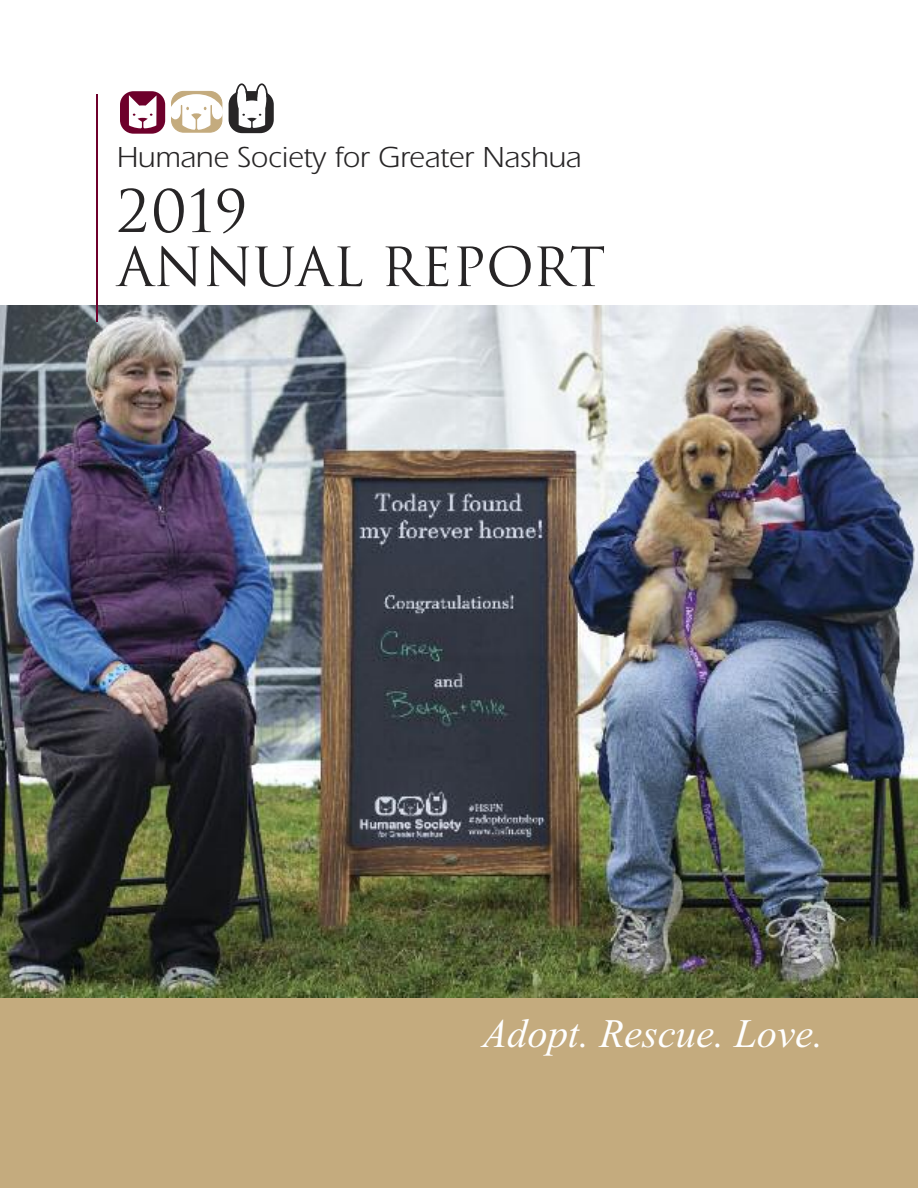
<style>
.page{position:relative;width:918px;height:1188px;background:#fff}
.page>*{position:absolute;margin:0;border:0;box-sizing:border-box;transform-origin:0 0}
.t1{font:57px "Trajan";color:#272526}
.t2{font:52.5px "Trajan";color:#272526}
.t3{font:italic 40.5px "Times New Roman";color:#fff}
.t4{font:30px "Itc Eras";color:#272526}
</style>
<div class="page">
<div style="left:0;top:779px;width:918px;height:409px;background:#c4ab7e"></div>
<img style="left:0;top:305px;width:918px;height:692px">
<hr style="left:96px;top:94px;width:1px;height:227px;background:#6e002b">
<div style="left:230px;top:92px;width:42px;height:40px;background:#272526;border-radius:12px"></div>
<div style="left:229px;top:91px;width:45px;height:42px;border:3px solid #272526;border-radius:12px"></div>
<div style="left:121px;top:93px;width:43px;height:39px;background:#6e002b;border-radius:12px"></div>
<div style="left:120px;top:91px;width:45px;height:43px;border:3px solid #6e002b;border-radius:12px"></div>
<div style="left:172px;top:91px;width:50px;height:41px;background:#c4ab7e;border-radius:12px"></div>
<div style="left:171px;top:91px;width:51px;height:42px;border:1px solid #c4ab7e;border-radius:12px"></div>
<svg style="left:171px;top:94px;width:52px;height:36px"></svg>
<svg style="left:129px;top:95px;width:28px;height:33px"></svg>
<svg style="left:235px;top:84px;width:34px;height:44px"></svg>
<p class="t4" style="left:117px;top:147px;width:466px">Humane Society for Greater Nashua</p>
<h1 class="t1" style="left:117px;top:179px;width:132px">2019</h1>
<h2 class="t2" style="left:117px;top:237px;width:490px">ANNUAL REPORT</h2>
<h3 class="t3" style="left:482px;top:1009px;width:342px">Adopt. Rescue. Love.</h3>
</div>
